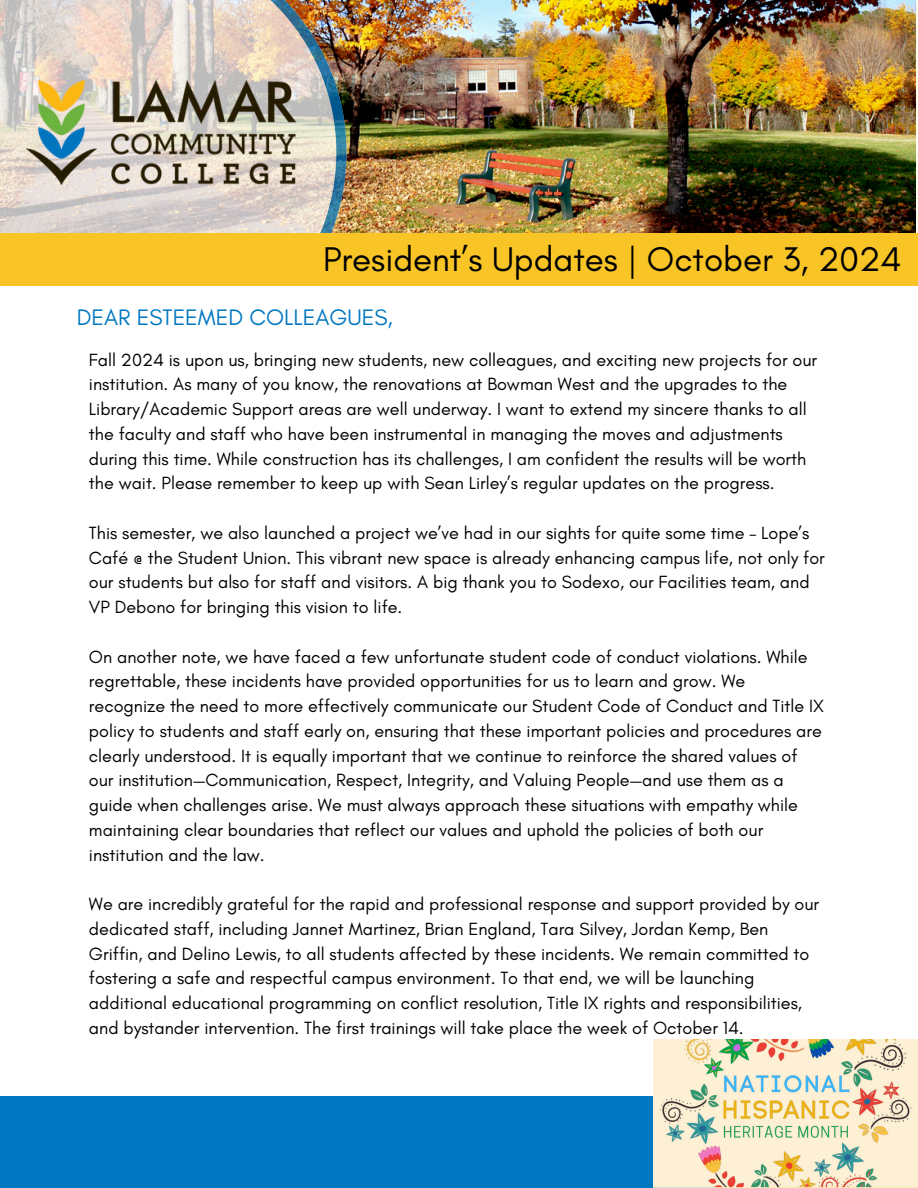
<style>
.page{position:relative;width:918px;height:1188px;background:#fff}
.page>*{position:absolute;margin:0;border:0;box-sizing:border-box;transform-origin:0 0}
.t1{font:34.95px "Glacial Indifference";color:#000}
.t2{font:22.8px "Glacial Indifference";color:#0077c0}
.t3{font:18px/24.8px "Glacial Indifference";color:#000}
</style>
<div class="page">
<img style="left:346px;top:0;width:570px;height:233px">
<svg style="left:0;top:0;width:346px;height:233px;background:#d1c8c0"></svg>
<div style="left:0;top:233px;width:918px;height:53px;background:#f8c426"></div>
<div style="left:0;top:1096px;width:715px;height:92px;background:#0077c0"></div>
<img style="left:26px;top:81px;width:269px;height:103px">
<img style="left:654px;top:1039px;width:264px;height:149px">
<p class="t1" style="left:323px;top:238px;width:580px">President’s Updates | October 3, 2024</p>
<p class="t2" style="left:77px;top:304px;width:318px">DEAR ESTEEMED COLLEAGUES,</p>
<p class="t3" style="left:89px;top:347px;width:730px">Fall 2024 is upon us, bringing new students, new colleagues, and exciting new projects for our institution. As many of you know, the renovations at Bowman West and the upgrades to the Library/Academic Support areas are well underway. I want to extend my sincere thanks to all the faculty and staff who have been instrumental in managing the moves and adjustments during this time. While construction has its challenges, I am confident the results will be worth the wait. Please remember to keep up with Sean Lirley’s regular updates on the progress.</p>
<h1 class="t3" style="left:89px;top:520px;width:737px">This semester, we also launched a project we’ve had in our sights for quite some time – Lope’s Café @ the Student Union. This vibrant new space is already enhancing campus life, not only for our students but also for staff and visitors. A big thank you to Sodexo, our Facilities team, and VP Debono for bringing this vision to life.</h1>
<h2 class="t3" style="left:89px;top:644px;width:736px">On another note, we have faced a few unfortunate student code of conduct violations. While regrettable, these incidents have provided opportunities for us to learn and grow. We recognize the need to more effectively communicate our Student Code of Conduct and Title IX policy to students and staff early on, ensuring that these important policies and procedures are clearly understood. It is equally important that we continue to reinforce the shared values of our institution—Communication, Respect, Integrity, and Valuing People—and use them as a guide when challenges arise. We must always approach these situations with empathy while maintaining clear boundaries that reflect our values and uphold the policies of both our institution and the law.</h2>
<p class="t3" style="left:89px;top:891px;width:732px">We are incredibly grateful for the rapid and professional response and support provided by our dedicated staff, including Jannet Martinez, Brian England, Tara Silvey, Jordan Kemp, Ben Griffin, and Delino Lewis, to all students affected by these incidents. We remain committed to fostering a safe and respectful campus environment. To that end, we will be launching additional educational programming on conflict resolution, Title IX rights and responsibilities, and bystander intervention. The first trainings will take place the week of October 14.</p>
</div>
